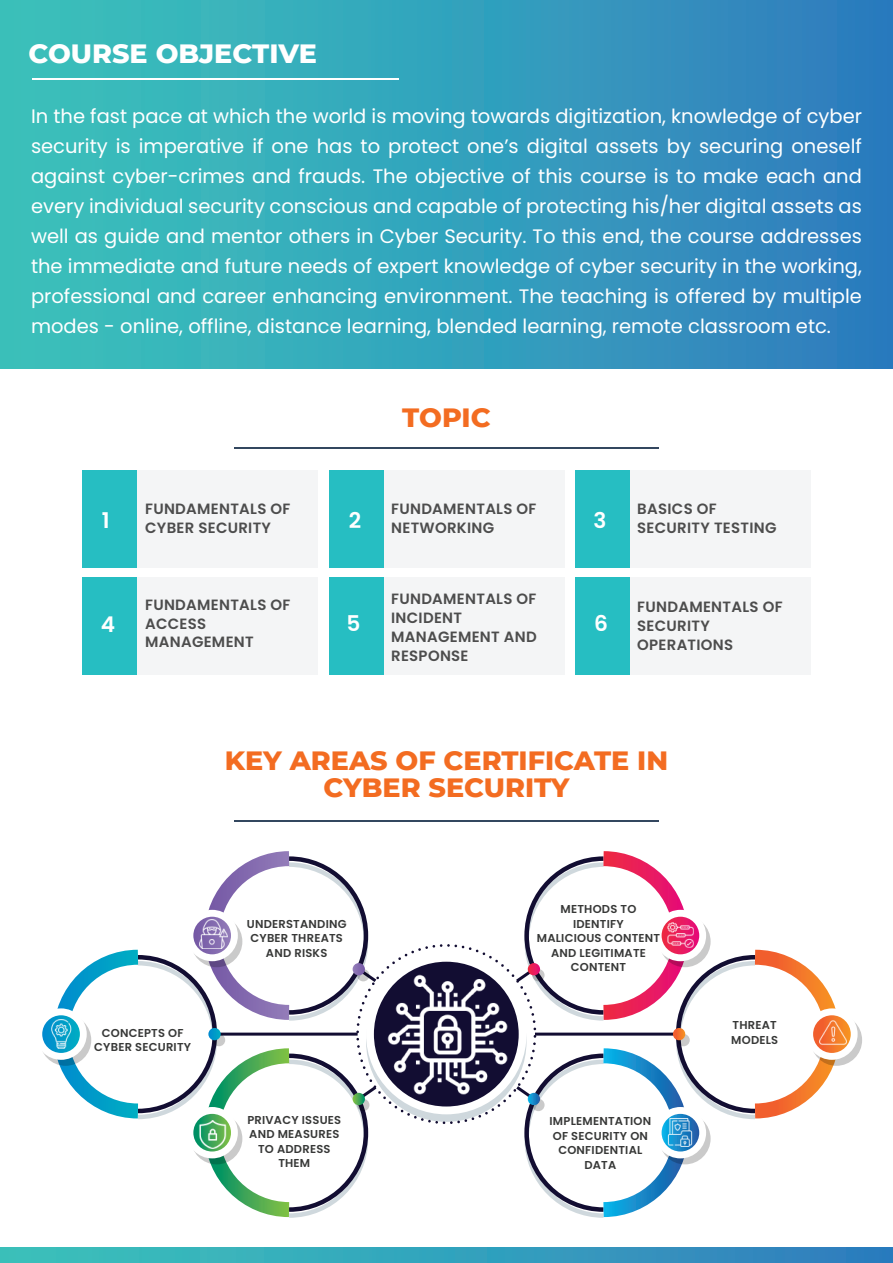
<style>
.page{position:relative;width:893px;height:1263px;background:#fff}
.page>*{position:absolute;margin:0;border:0;box-sizing:border-box;transform-origin:0 0}
.t1{font:800 27px/27.5px "Montserrat";color:#f36c21;text-align:center}
.t2{font:800 27px "Montserrat";color:#fff}
.t3{font:600 21.6px "Poppins";color:#fff}
.t4{font:19.5px/30px "Poppins";color:#fff;text-align:justify}
.t5{font:600 14.85px/18.9px "Poppins";letter-spacing:.02em;color:#4d4d4d}
.t6{font:600 11.4px/14.5px "Poppins";letter-spacing:.02em;color:#373837;text-align:center}
</style>
<div class="page">
<svg style="left:0;top:1248px;width:893px;height:15px;background:#34a1bc"></svg>
<div style="left:0;top:0;width:893px;height:368px;background:linear-gradient(to right,#3cc5bb,#2e7dbe)"></div>
<hr style="left:32px;top:79px;width:366px;height:1px;background:#fff">
<hr style="left:234px;top:820px;width:424px;height:2px;background:#33475f">
<svg style="left:42px;top:1015px;width:38px;height:38px"></svg>
<div style="left:811px;top:1014px;width:51px;height:52px;background:#cacaca;border-radius:50%"></div>
<div style="left:806px;top:1008px;width:52px;height:52px;background:#fff;border-radius:50%"></div>
<svg style="left:813px;top:1015px;width:38px;height:38px"></svg>
<svg style="left:46px;top:851px;width:801px;height:367px"></svg>
<svg style="left:366px;top:961px;width:160px;height:161px"></svg>
<div style="left:366px;top:954px;width:160px;height:160px;background:#fff;border-radius:50%"></div>
<div style="left:374px;top:962px;width:145px;height:144px;background:#120d32;border-radius:50%"></div>
<img style="left:46px;top:1019px;width:30px;height:29px">
<img style="left:199px;top:920px;width:28px;height:28px">
<img style="left:668px;top:922px;width:25px;height:26px">
<img style="left:666px;top:1119px;width:28px;height:27px">
<img style="left:199px;top:1120px;width:27px;height:28px">
<img style="left:820px;top:1019px;width:26px;height:27px">
<img style="left:384px;top:971px;width:126px;height:126px">
<hr style="left:234px;top:447px;width:424px;height:2px;background:#33475f">
<div style="left:83px;top:470px;width:235px;height:97px;background:#f4f5f6"></div>
<div style="left:83px;top:470px;width:54px;height:98px;background:#26bec2"></div>
<div style="left:329px;top:470px;width:235px;height:97px;background:#f4f5f6"></div>
<div style="left:329px;top:470px;width:54px;height:98px;background:#26bec2"></div>
<div style="left:575px;top:470px;width:235px;height:97px;background:#f4f5f6"></div>
<div style="left:575px;top:470px;width:54px;height:98px;background:#26bec2"></div>
<div style="left:83px;top:577px;width:235px;height:97px;background:#f4f5f6"></div>
<div style="left:83px;top:577px;width:54px;height:98px;background:#26bec2"></div>
<div style="left:329px;top:577px;width:235px;height:97px;background:#f4f5f6"></div>
<div style="left:329px;top:577px;width:54px;height:98px;background:#26bec2"></div>
<div style="left:575px;top:577px;width:235px;height:97px;background:#f4f5f6"></div>
<div style="left:575px;top:577px;width:54px;height:98px;background:#26bec2"></div>
<h1 class="t2" style="left:29px;top:33px;width:290px">COURSE OBJECTIVE</h1>
<p class="t4" style="left:31px;top:102px;width:832px">In the fast pace at which the world is moving towards digitization, knowledge of cyber security is imperative if one has to protect one’s digital assets by securing oneself against cyber-crimes and frauds. The objective of this course is to make each and every individual security conscious and capable of protecting his/her digital assets as well as guide and mentor others in Cyber Security. To this end, the course addresses the immediate and future needs of expert knowledge of cyber security in the working, professional and career enhancing environment. The teaching is offered by multiple modes - online, offline, distance learning, blended learning, remote classroom etc.</p>
<h1 class="t1" style="left:402px;top:402px;width:90px">TOPIC</h1>
<p class="t5" style="left:145px;top:499px;width:147px">FUNDAMENTALS OF<br>CYBER SECURITY</p>
<p class="t5" style="left:391px;top:499px;width:147px">FUNDAMENTALS OF<br>NETWORKING</p>
<p class="t5" style="left:637px;top:499px;width:141px">BASICS OF<br>SECURITY TESTING</p>
<p class="t3" style="left:102px;top:507px;width:9px">1</p>
<p class="t3" style="left:349px;top:507px;width:14px">2</p>
<p class="t3" style="left:593px;top:507px;width:14px">3</p>
<p class="t5" style="left:145px;top:595px;width:147px">FUNDAMENTALS OF<br>ACCESS<br>MANAGEMENT</p>
<p class="t5" style="left:391px;top:590px;width:147px">FUNDAMENTALS OF<br>INCIDENT<br>MANAGEMENT AND<br>RESPONSE</p>
<p class="t5" style="left:637px;top:598px;width:147px">FUNDAMENTALS OF<br>SECURITY<br>OPERATIONS</p>
<p class="t3" style="left:101px;top:612px;width:16px">4</p>
<p class="t3" style="left:347px;top:611px;width:15px">5</p>
<p class="t3" style="left:594px;top:611px;width:15px">6</p>
<h1 class="t1" style="left:225px;top:745px;width:445px">KEY AREAS OF CERTIFICATE IN<br>CYBER SECURITY</h1>
<p class="t6" style="left:94px;top:1026px;width:98px">CONCEPTS OF<br>CYBER SECURITY</p>
<p class="t6" style="left:247px;top:917px;width:101px">UNDERSTANDING<br>CYBER THREATS<br>AND RISKS</p>
<p class="t6" style="left:247px;top:1112px;width:95px">PRIVACY ISSUES<br>AND MEASURES<br>TO ADDRESS<br>THEM</p>
<p class="t6" style="left:537px;top:902px;width:125px">METHODS TO<br>IDENTIFY<br>MALICIOUS CONTENT<br>AND LEGITIMATE<br>CONTENT</p>
<p class="t6" style="left:550px;top:1114px;width:103px">IMPLEMENTATION<br>OF SECURITY ON<br>CONFIDENTIAL<br>DATA</p>
<p class="t6" style="left:731px;top:1018px;width:49px;text-align:left">THREAT<br>MODELS</p>
</div>
